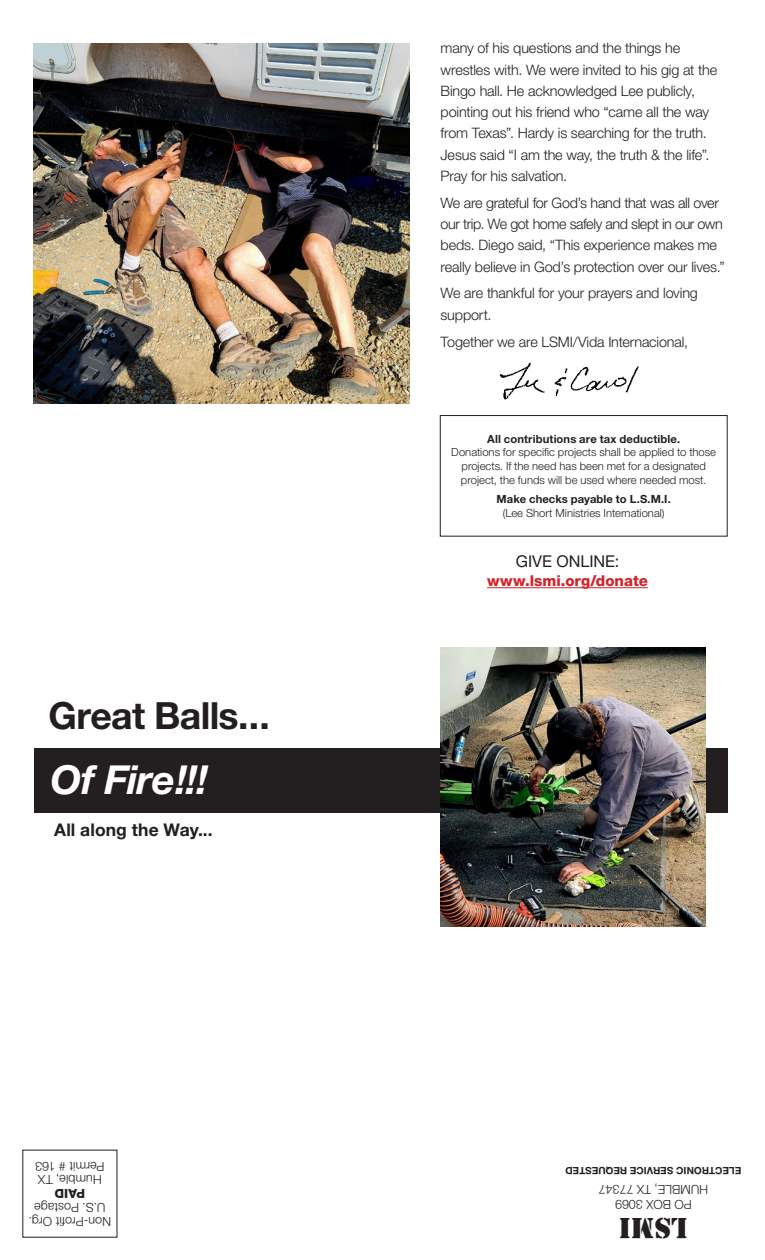
<style>
.page{position:relative;width:765px;height:1260px;background:#fff}
.page>*{position:absolute;margin:0;border:0;box-sizing:border-box;transform-origin:0 0}
.t1{font:italic 700 40px "Helvetica Neue LT Pro";letter-spacing:-.02em;color:#fff}
.t2{font:700 37.5px "Helvetica Neue LT Pro";letter-spacing:-.02em;color:#231f20}
.t3{font:30px "Stencil";color:#231f20}
.t4{font:700 17.5px "Helvetica Neue LT Pro";letter-spacing:.005em;color:#231f20}
.t5{font:16.25px "Helvetica Neue LT Pro";letter-spacing:-.005em;color:#231f20}
.t6{font:800 15px "Helvetica Neue LT Pro";color:#d1232a}
.Text{font:300 14.38px/21.2px "Helvetica Neue LT Pro";letter-spacing:-.01em;color:#231f20}
.t7{font:300 12.5px "Helvetica Neue LT Pro";color:#231f20}
.t8{font:800 12.5px "Helvetica Neue LT Pro";color:#231f20}
.t9{font:300 11.25px/13.8px "Helvetica Neue LT Pro";color:#231f20;text-align:center}
.t10{font:700 11.25px "Helvetica Neue LT Pro";letter-spacing:.01em;color:#231f20}
.t11{font:700 10px "Helvetica Neue LT Pro";color:#231f20}
</style>
<div class="page">
<div style="left:34px;top:749px;width:694px;height:64px;background:#231f20"></div>
<img style="left:441px;top:647px;width:265px;height:279px">
<div style="left:440px;top:415px;width:288px;height:121px;border:1px solid #231f20"></div>
<hr style="left:487px;top:587px;width:161px;height:1px;background:#d1232a">
<img style="left:34px;top:43px;width:376px;height:360px">
<img style="left:499px;top:362px;width:140px;height:38px">
<p class="t2" style="left:49px;top:692px;width:223px">Great Balls...</p>
<p class="t1" style="left:51px;top:755px;width:159px">Of Fire!!!</p>
<p class="t4" style="left:54px;top:819px;width:160px">All along the Way...</p>
<p class="t7" style="left:104px;top:1174px;width:71px;rotate:-180deg">Permit # 163</p>
<p class="t7" style="left:102px;top:1188px;width:65px;rotate:-180deg">Humble, TX</p>
<p class="t8" style="left:85px;top:1201px;width:32px;rotate:-180deg">PAID</p>
<p class="t7" style="left:105px;top:1215px;width:72px;rotate:-180deg">U.S. Postage</p>
<p class="t7" style="left:111px;top:1229px;width:84px;rotate:-180deg">Non-Profit Org.</p>
<p class="Text" style="left:441px;top:37px;width:278px">many of his questions and the things he wrestles with. We were invited to his gig at the Bingo hall. He acknowledged Lee publicly, pointing out his friend who “came all the way from Texas”. Hardy is searching for the truth.<br>Jesus said “I am the way, the truth &amp; the life”.<br>Pray for his salvation.</p>
<p class="Text" style="left:441px;top:192px;width:286px">We are grateful for God’s hand that was all over our trip. We got home safely and slept in our own beds. Diego said, “This experience makes me really believe in God’s protection over our lives.”</p>
<p class="Text" style="left:441px;top:282px;width:259px">We are thankful for your prayers and loving support.</p>
<p class="Text" style="left:441px;top:330px;width:249px">Together we are LSMI/Vida Internacional,</p>
<p class="t10" style="left:487px;top:432px;width:194px">All contributions are tax deductible.</p>
<p class="t9" style="left:451px;top:445px;width:266px">Donations for specific projects shall be applied to those projects. If the need has been met for a designated project, the funds will be used where needed most.</p>
<p class="t10" style="left:497px;top:492px;width:176px">Make checks payable to L.S.M.I.</p>
<p class="t9" style="left:503px;top:506px;width:163px">(Lee Short Ministries International)</p>
<p class="t5" style="left:516px;top:552px;width:105px">GIVE ONLINE:</p>
<p class="t6" style="left:487px;top:572px;width:162px">www.lsmi.org/donate</p>
<p class="t11" style="left:741px;top:1177px;width:177px;rotate:-180deg">ELECTRONIC SERVICE REQUESTED</p>
<p class="t7" style="left:708px;top:1197px;width:111px;rotate:-180deg">HUMBLE, TX 77347</p>
<p class="t7" style="left:692px;top:1212px;width:78px;rotate:-180deg">PO BOX 3069</p>
<p class="t3" style="left:688px;top:1245px;width:70px;rotate:-180deg">LSMI</p>
</div>
